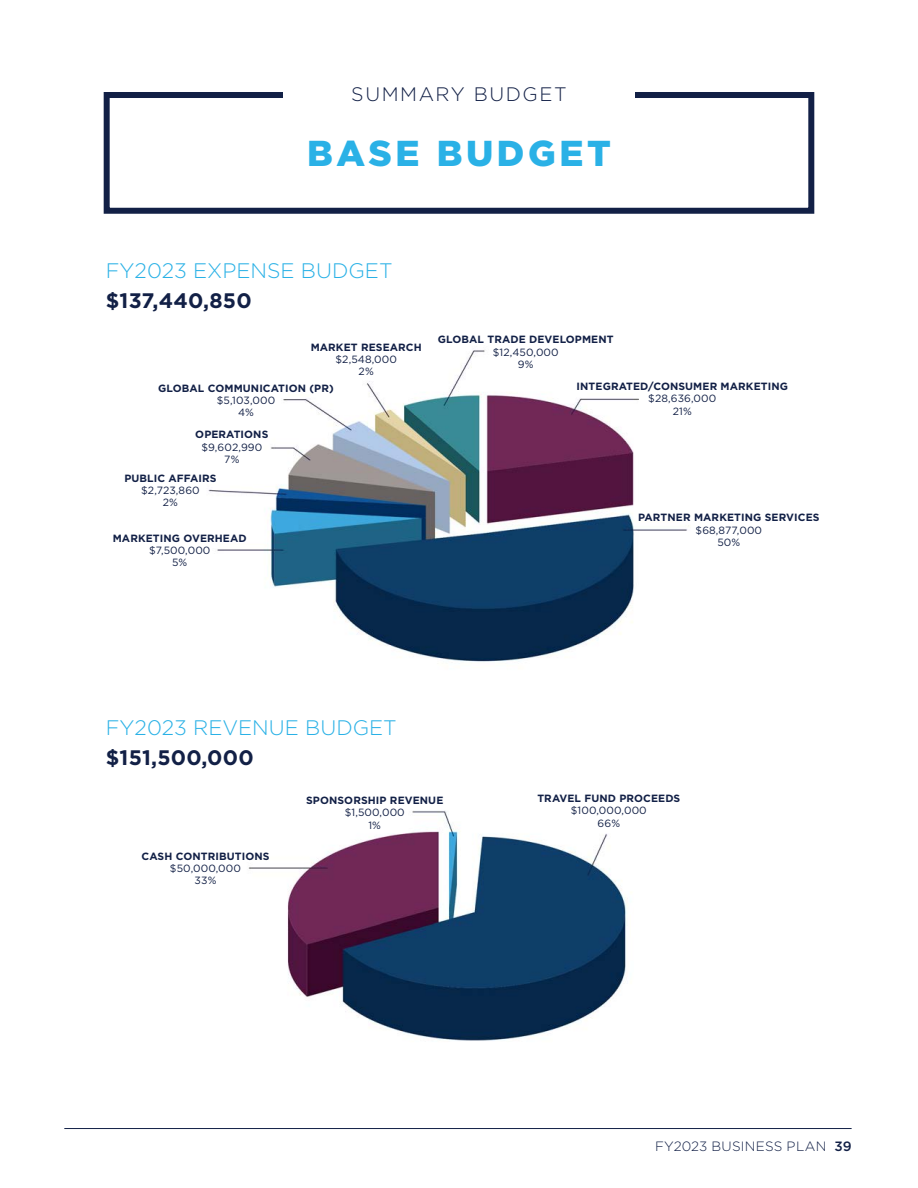
<style>
.page{position:relative;width:918px;height:1188px;background:#fff}
.page>*{position:absolute;margin:0;border:0;box-sizing:border-box;transform-origin:0 0}
.Header_-_Align_Cente{font:900 36px "Gotham";letter-spacing:.1em;color:#2ab1e6}
.Body_Text_-_Align_Le{font:300 21px/30px "Gotham";color:#2ab1e6}
.Subhead_-_Align_Cent{font:300 19.5px "Gotham";letter-spacing:.08em;color:#122046}
.t1{font:300 13.5px "Gotham";letter-spacing:.02em;color:#122046}
.Body_Text_-_Align_Le-2{font:700 10.5px "Gotham";letter-spacing:.01em;color:#122046}
.Body_Text_-_Align_Le-3{font:10.5px "Gotham";letter-spacing:.01em;color:#122046}
.s1{font-weight:700;color:#122046}
.s2{font-weight:500}
</style>
<div class="page">
<img style="left:208px;top:350px;width:481px;height:312px">
<img style="left:248px;top:810px;width:379px;height:231px">
<div style="left:104px;top:92px;width:710px;height:122px;border:6px solid #122046"></div>
<div style="left:283px;top:85px;width:352px;height:30px;background:#fff"></div>
<hr style="left:64px;top:1128px;width:788px;height:1px;background:#122046">
<p class="Subhead_-_Align_Cent" style="left:351px;top:82px;width:217px">SUMMARY BUDGET</p>
<p class="Header_-_Align_Cente" style="left:307px;top:128px;width:305px">BASE BUDGET</p>
<p class="Body_Text_-_Align_Le" style="left:106px;top:255px;width:288px">FY2023 EXPENSE BUDGET <span class="s1">$137,440,850</span></p>
<p class="Body_Text_-_Align_Le-2" style="left:311px;top:340px;width:113px">MARKET RESEARCH</p>
<p class="Body_Text_-_Align_Le-3" style="left:335px;top:353px;width:63px">$2,548,000</p>
<p class="Body_Text_-_Align_Le-3" style="left:359px;top:365px;width:17px">2%</p>
<p class="Body_Text_-_Align_Le-2" style="left:158px;top:381px;width:177px">GLOBAL COMMUNICATION (PR)</p>
<p class="Body_Text_-_Align_Le-3" style="left:217px;top:393px;width:60px">$5,103,000</p>
<p class="Body_Text_-_Align_Le-3" style="left:238px;top:406px;width:17px">4%</p>
<p class="Body_Text_-_Align_Le-2" style="left:195px;top:428px;width:75px">OPERATIONS</p>
<p class="Body_Text_-_Align_Le-3" style="left:201px;top:440px;width:63px">$9,602,990</p>
<p class="Body_Text_-_Align_Le-3" style="left:224px;top:453px;width:17px">7%</p>
<p class="Body_Text_-_Align_Le-2" style="left:124px;top:471px;width:94px">PUBLIC AFFAIRS</p>
<p class="Body_Text_-_Align_Le-3" style="left:141px;top:483px;width:60px">$2,723,860</p>
<p class="Body_Text_-_Align_Le-3" style="left:163px;top:496px;width:17px">2%</p>
<p class="Body_Text_-_Align_Le-2" style="left:113px;top:531px;width:135px">MARKETING OVERHEAD</p>
<p class="Body_Text_-_Align_Le-3" style="left:149px;top:543px;width:63px">$7,500,000</p>
<p class="Body_Text_-_Align_Le-3" style="left:172px;top:556px;width:17px">5%</p>
<p class="Body_Text_-_Align_Le-2" style="left:438px;top:333px;width:177px">GLOBAL TRADE DEVELOPMENT</p>
<p class="Body_Text_-_Align_Le-3" style="left:493px;top:345px;width:68px">$12,450,000</p>
<p class="Body_Text_-_Align_Le-3" style="left:518px;top:357px;width:17px">9%</p>
<p class="Body_Text_-_Align_Le-2" style="left:577px;top:379px;width:213px">INTEGRATED/CONSUMER MARKETING</p>
<p class="Body_Text_-_Align_Le-3" style="left:648px;top:392px;width:70px">$28,636,000</p>
<p class="Body_Text_-_Align_Le-3" style="left:673px;top:404px;width:21px">21%</p>
<p class="Body_Text_-_Align_Le-2" style="left:638px;top:511px;width:183px">PARTNER MARKETING SERVICES</p>
<p class="Body_Text_-_Align_Le-3" style="left:696px;top:523px;width:68px">$68,877,000</p>
<p class="Body_Text_-_Align_Le-3" style="left:717px;top:536px;width:24px">50%</p>
<p class="Body_Text_-_Align_Le" style="left:106px;top:712px;width:293px">FY2023 REVENUE BUDGET <span class="s1">$151,500,000</span></p>
<p class="Body_Text_-_Align_Le-2" style="left:141px;top:849px;width:130px">CASH CONTRIBUTIONS</p>
<p class="Body_Text_-_Align_Le-3" style="left:170px;top:862px;width:73px">$50,000,000</p>
<p class="Body_Text_-_Align_Le-3" style="left:195px;top:874px;width:23px">33%</p>
<p class="Body_Text_-_Align_Le-2" style="left:306px;top:793px;width:139px">SPONSORSHIP REVENUE</p>
<p class="Body_Text_-_Align_Le-3" style="left:345px;top:806px;width:62px">$1,500,000</p>
<p class="Body_Text_-_Align_Le-3" style="left:368px;top:818px;width:14px">1%</p>
<p class="Body_Text_-_Align_Le-2" style="left:537px;top:791px;width:144px">TRAVEL FUND PROCEEDS</p>
<p class="Body_Text_-_Align_Le-3" style="left:571px;top:804px;width:77px">$100,000,000</p>
<p class="Body_Text_-_Align_Le-3" style="left:598px;top:816px;width:24px">66%</p>
<p class="t1" style="left:655px;top:1138px;width:198px">FY2023 BUSINESS PLAN <span class="s2">39</span></p>
</div>
